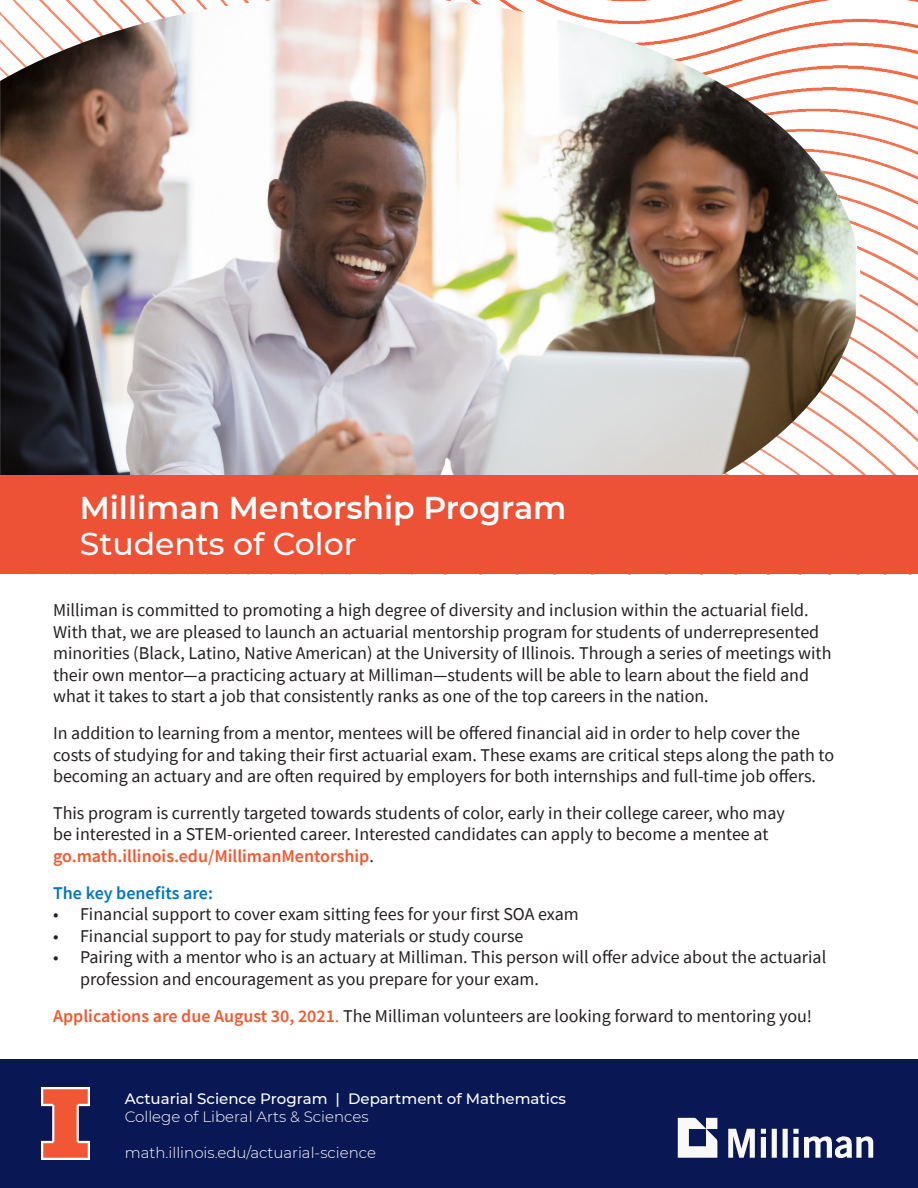
<style>
.page{position:relative;width:918px;height:1188px;background:#fff}
.page>*{position:absolute;margin:0;border:0;box-sizing:border-box;transform-origin:0 0}
.t1{font:600 31.5px/36px "Montserrat";color:#fff}
.t2{font:18px/21.6px "Source Sans Pro";color:#231f20}
.t3{font:600 18px "Source Sans Pro";color:#0076be}
.t4{font:500 15px/18px "Montserrat";color:#fff}
.t5{font:300 15px "Montserrat";color:#fff}
.s1{font-weight:500}
.s2{font-weight:600;color:#f1592f}
.s3{color:#f1592f}
.s4{font-weight:300}
</style>
<div class="page">
<img style="left:860px;top:0;width:58px;height:475px">
<img style="left:0;top:0;width:860px;height:475px">
<div style="left:0;top:475px;width:918px;height:99px;background:#ed5136"></div>
<div style="left:0;top:1059px;width:918px;height:129px;background:#091855"></div>
<img style="left:41px;top:1088px;width:49px;height:72px">
<img style="left:677px;top:1117px;width:197px;height:41px">
<p class="t1" style="left:80px;top:489px;width:488px">Milliman Mentorship Program<br><span class="s1">Students of Color</span></p>
<p class="t2" style="left:53px;top:599px;width:780px">Milliman is committed to promoting a high degree of diversity and inclusion within the actuarial field.<br>With that, we are pleased to launch an actuarial mentorship program for students of underrepresented minorities (Black, Latino, Native American) at the University of Illinois. Through a series of meetings with their own mentor—a practicing actuary at Milliman—students will be able to learn about the field and what it takes to start a job that consistently ranks as one of the top careers in the nation.</p>
<p class="t2" style="left:53px;top:722px;width:783px">In addition to learning from a mentor, mentees will be offered financial aid in order to help cover the costs of studying for and taking their first actuarial exam. These exams are critical steps along the path to becoming an actuary and are often required by employers for both internships and full-time job offers.</p>
<p class="t2" style="left:53px;top:802px;width:733px">This program is currently targeted towards students of color, early in their college career, who may be interested in a STEM-oriented career. Interested candidates can apply to become a mentee at <span class="s2">go.math.illinois.edu/MillimanMentorship</span>.</p>
<p class="t3" style="left:53px;top:881px;width:161px">The key benefits are:</p>
<p class="t2" style="left:53px;top:903px;width:527px">• Financial support to cover exam sitting fees for your first SOA exam</p>
<p class="t2" style="left:53px;top:925px;width:472px">• Financial support to pay for study materials or study course</p>
<p class="t2" style="left:80px;top:947px;width:748px;text-indent:-27px">• Pairing with a mentor who is an actuary at Milliman. This person will offer advice about the actuarial profession and encouragement as you prepare for your exam.</p>
<p class="t2" style="left:53px;top:1005px;width:761px"><span class="s2">Applications are due August 30, 2021</span><span class="s3">.</span> The Milliman volunteers are looking forward to mentoring you!</p>
<p class="t4" style="left:125px;top:1089px;width:443px">Actuarial Science Program | Department of Mathematics<br><span class="s4">College of Liberal Arts &amp; Sciences</span></p>
<p class="t5" style="left:125px;top:1142px;width:253px">math.illinois.edu/actuarial-science</p>
</div>
